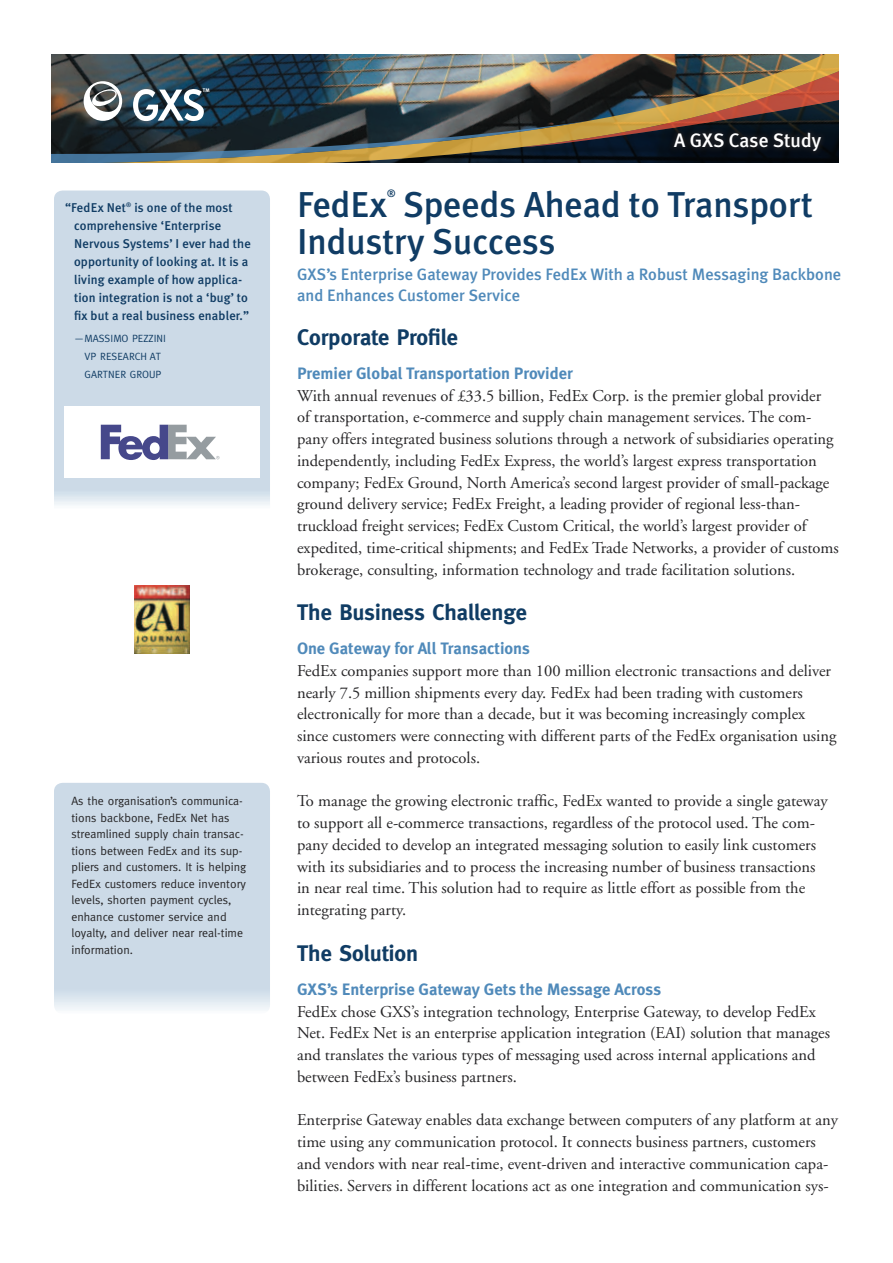
<style>
.page{position:relative;width:893px;height:1263px;background:#fff}
.page>*{position:absolute;margin:0;border:0;box-sizing:border-box;transform-origin:0 0}
.t1{font:500 36px/37.5px "Meta Plus";color:#103c64}
.t2{font:700 22.5px "Meta";color:#103c64}
.t3{font:500 19.5px "Meta Plus";color:#fff}
.t4{font:16.5px/21.8px "Adobe Garamond";color:#262527}
.t5{font:700 16.5px "Meta Plus";color:#508aba}
.t6{font:500 16.5px/20.2px "Meta Plus";color:#508aba}
.t7{font:500 12.75px/18px "Meta Plus";letter-spacing:.01em;color:#103c64}
.t8{font:12px/16.5px "Meta";color:#262527}
.t9{font:10.5px/18px "Meta";letter-spacing:.005em;color:#103c64;text-align:center}
.t10{font:500 10.5px "Meta Plus";color:#103c64}
.t11{font:700 5.1px "Meta";color:#fff}
</style>
<div class="page">
<div style="left:54px;top:190px;width:216px;height:315px;background:#ccdae7"></div>
<div style="left:64px;top:406px;width:196px;height:72px;background:#fff"></div>
<svg style="left:101px;top:425px;width:119px;height:35px"></svg>
<img style="left:134px;top:585px;width:56px;height:69px">
<svg style="left:54px;top:783px;width:216px;height:227px;background:#cddbe7"></svg>
<img style="left:52px;top:54px;width:787px;height:15px">
<img style="left:52px;top:69px;width:787px;height:93px">
<p class="t11" style="left:203px;top:87px;width:8px">TM</p>
<p class="t7" style="left:74px;top:198px;width:178px;text-indent:-9px">“FedEx Net<sup>®</sup> is one of the most comprehensive ‘Enterprise<br>Nervous Systems’ I ever had the opportunity of looking at. It is a living example of how applica&shy;tion integration is not a ‘bug’ to fix but a real business enabler.”</p>
<p class="t9" style="left:74px;top:329px;width:93px">— Massimo Pezzini<br>VP Research at<br>Gartner Group</p>
<p class="t8" style="left:71px;top:793px;width:176px">As the organisation’s communica&shy;tions backbone, FedEx Net has streamlined supply chain transac&shy;tions between FedEx and its sup&shy;pliers and customers. It is helping<br>FedEx customers reduce inventory levels, shorten payment cycles, enhance customer service and loyalty, and deliver near real-time information.</p>
<p class="t3" style="left:674px;top:129px;width:149px">A GXS Case Study</p>
<h1 class="t1" style="left:297px;top:185px;width:92px">FedEx</h1>
<p class="t10" style="left:387px;top:187px;width:10px">®</p>
<h1 class="t1" style="left:297px;top:185px;width:517px;text-indent:106px">Speeds Ahead to Transport<br>Industry Success</h1>
<p class="t6" style="left:297px;top:264px;width:546px">GXS’s Enterprise Gateway Provides FedEx With a Robust Messaging Backbone and Enhances Customer Service</p>
<h2 class="t2" style="left:297px;top:324px;width:163px">Corporate Profile</h2>
<p class="t5" style="left:297px;top:364px;width:277px">Premier Global Transportation Provider</p>
<p class="t4" style="left:297px;top:385px;width:543px">With annual revenues of £33.5 billion, FedEx Corp. is the premier global provider<br>of transportation, e-commerce and supply chain management services. The com&shy;pany offers integrated business solutions through a network of subsidiaries operating independently, including FedEx Express, the world’s largest express transportation company; FedEx Ground, North America’s second largest provider of small-package ground delivery service; FedEx Freight, a leading provider of regional less-than&shy;truckload freight services; FedEx Custom Critical, the world’s largest provider of expedited, time-critical shipments; and FedEx Trade Networks, a provider of customs brokerage, consulting, information technology and trade facilitation solutions.</p>
<h2 class="t2" style="left:297px;top:600px;width:232px">The Business Challenge</h2>
<p class="t5" style="left:297px;top:639px;width:234px">One Gateway for All Transactions</p>
<p class="t4" style="left:297px;top:660px;width:541px">FedEx companies support more than 100 million electronic transactions and deliver nearly 7.5 million shipments every day. FedEx had been trading with customers electronically for more than a decade, but it was becoming increasingly complex since customers were connecting with different parts of the FedEx organisation using various routes and protocols.</p>
<p class="t4" style="left:297px;top:791px;width:532px">To manage the growing electronic traffic, FedEx wanted to provide a single gateway to support all e-commerce transactions, regardless of the protocol used. The com&shy;pany decided to develop an integrated messaging solution to easily link customers with its subsidiaries and to process the increasing number of business transactions in near real time. This solution had to require as little effort as possible from the integrating party.</p>
<h2 class="t2" style="left:297px;top:940px;width:122px">The Solution</h2>
<p class="t5" style="left:297px;top:979px;width:366px">GXS’s Enterprise Gateway Gets the Message Across</p>
<p class="t4" style="left:297px;top:1001px;width:534px">FedEx chose GXS’s integration technology, Enterprise Gateway, to develop FedEx Net. FedEx Net is an enterprise application integration (EAI) solution that manages and translates the various types of messaging used across internal applications and between FedEx’s business partners.</p>
<p class="t4" style="left:297px;top:1109px;width:542px">Enterprise Gateway enables data exchange between computers of any platform at any time using any communication protocol. It connects business partners, customers and vendors with near real-time, event-driven and interactive communication capa&shy;bilities. Servers in different locations act as one integration and communication sys-</p>
</div>
